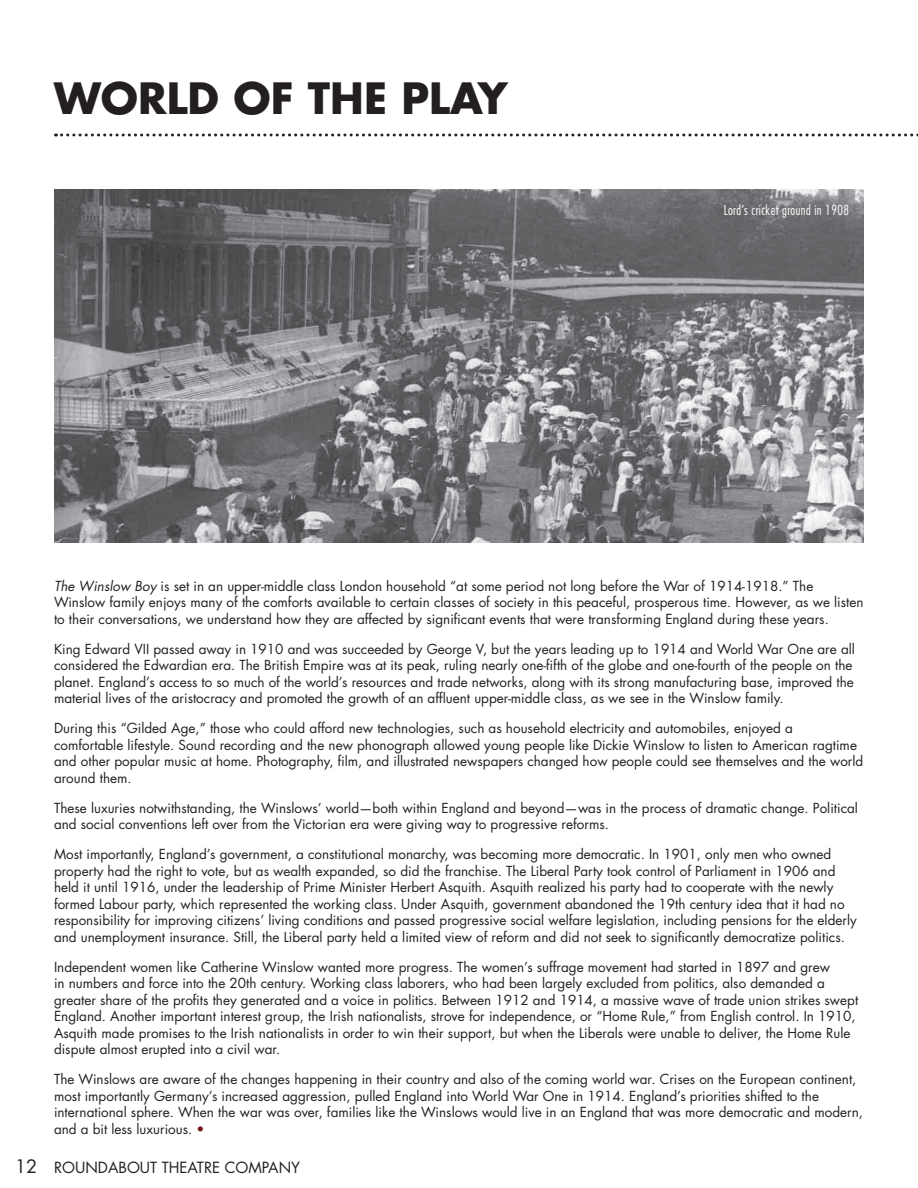
<style>
.page{position:relative;width:918px;height:1188px;background:#fff}
.page>*{position:absolute;margin:0;border:0;box-sizing:border-box;transform-origin:0 0}
.t1{font:700 42px "Futura";color:#231f20}
.t2{font:15px "Futura";color:#231f20}
.t3{font:13.5px/16.5px "Futura";color:#231f20}
.t4{font:300 condensed 13.5px "Futura";letter-spacing:.03em;color:#fff}
.s1{font-style:italic}
.s2{color:#75181a}
.s3{font-size:18px}
</style>
<div class="page">
<svg style="left:56px;top:134px;width:862px;height:3px"></svg>
<img style="left:54px;top:189px;width:810px;height:238px">
<img style="left:54px;top:427px;width:810px;height:115px">
<h1 class="t1" style="left:54px;top:71px;width:455px">WORLD OF THE PLAY</h1>
<p class="t4" style="left:724px;top:202px;width:127px">Lord’s cricket ground in 1908</p>
<p class="t3" style="left:54px;top:578px;width:811px"><span class="s1">The Winslow Boy</span> is set in an upper-middle class London household “at some period not long before the War of 1914-1918.” The<br>Winslow family enjoys many of the comforts available to certain classes of society in this peaceful, prosperous time. However, as we listen to their conversations, we understand how they are affected by significant events that were transforming England during these years.</p>
<p class="t3" style="left:54px;top:641px;width:802px">King Edward VII passed away in 1910 and was succeeded by George V, but the years leading up to 1914 and World War One are all considered the Edwardian era. The British Empire was at its peak, ruling nearly one-fifth of the globe and one-fourth of the people on the planet. England’s access to so much of the world’s resources and trade networks, along with its strong manufacturing base, improved the material lives of the aristocracy and promoted the growth of an affluent upper-middle class, as we see in the Winslow family.</p>
<p class="t3" style="left:54px;top:720px;width:811px">During this “Gilded Age,” those who could afford new technologies, such as household electricity and automobiles, enjoyed a comfortable lifestyle. Sound recording and the new phonograph allowed young people like Dickie Winslow to listen to American ragtime and other popular music at home. Photography, film, and illustrated newspapers changed how people could see themselves and the world around them.</p>
<p class="t3" style="left:54px;top:800px;width:805px">These luxuries notwithstanding, the Winslows’ world—both within England and beyond—was in the process of dramatic change. Political and social conventions left over from the Victorian era were giving way to progressive reforms.</p>
<p class="t3" style="left:54px;top:846px;width:804px">Most importantly, England’s government, a constitutional monarchy, was becoming more democratic. In 1901, only men who owned property had the right to vote, but as wealth expanded, so did the franchise. The Liberal Party took control of Parliament in 1906 and held it until 1916, under the leadership of Prime Minister Herbert Asquith. Asquith realized his party had to cooperate with the newly formed Labour party, which represented the working class. Under Asquith, government abandoned the 19th century idea that it had no responsibility for improving citizens’ living conditions and passed progressive social welfare legislation, including pensions for the elderly and unemployment insurance. Still, the Liberal party held a limited view of reform and did not seek to significantly democratize politics.</p>
<p class="t3" style="left:54px;top:959px;width:806px">Independent women like Catherine Winslow wanted more progress. The women’s suffrage movement had started in 1897 and grew<br>in numbers and force into the 20th century. Working class laborers, who had been largely excluded from politics, also demanded a greater share of the profits they generated and a voice in politics. Between 1912 and 1914, a massive wave of trade union strikes swept England. Another important interest group, the Irish nationalists, strove for independence, or “Home Rule,” from English control. In 1910, Asquith made promises to the Irish nationalists in order to win their support, but when the Liberals were unable to deliver, the Home Rule dispute almost erupted into a civil war.</p>
<p class="t3" style="left:54px;top:1071px;width:811px">The Winslows are aware of the changes happening in their country and also of the coming world war. Crises on the European continent, most importantly Germany’s increased aggression, pulled England into World War One in 1914. England’s priorities shifted to the international sphere. When the war was over, families like the Winslows would live in an England that was more democratic and modern, and a bit less luxurious. <span class="s2">•</span></p>
<p class="t2" style="left:15px;top:1158px;width:287px"><span class="s3">12</span> ROUNDABOUT THEATRE COMPANY</p>
</div>
